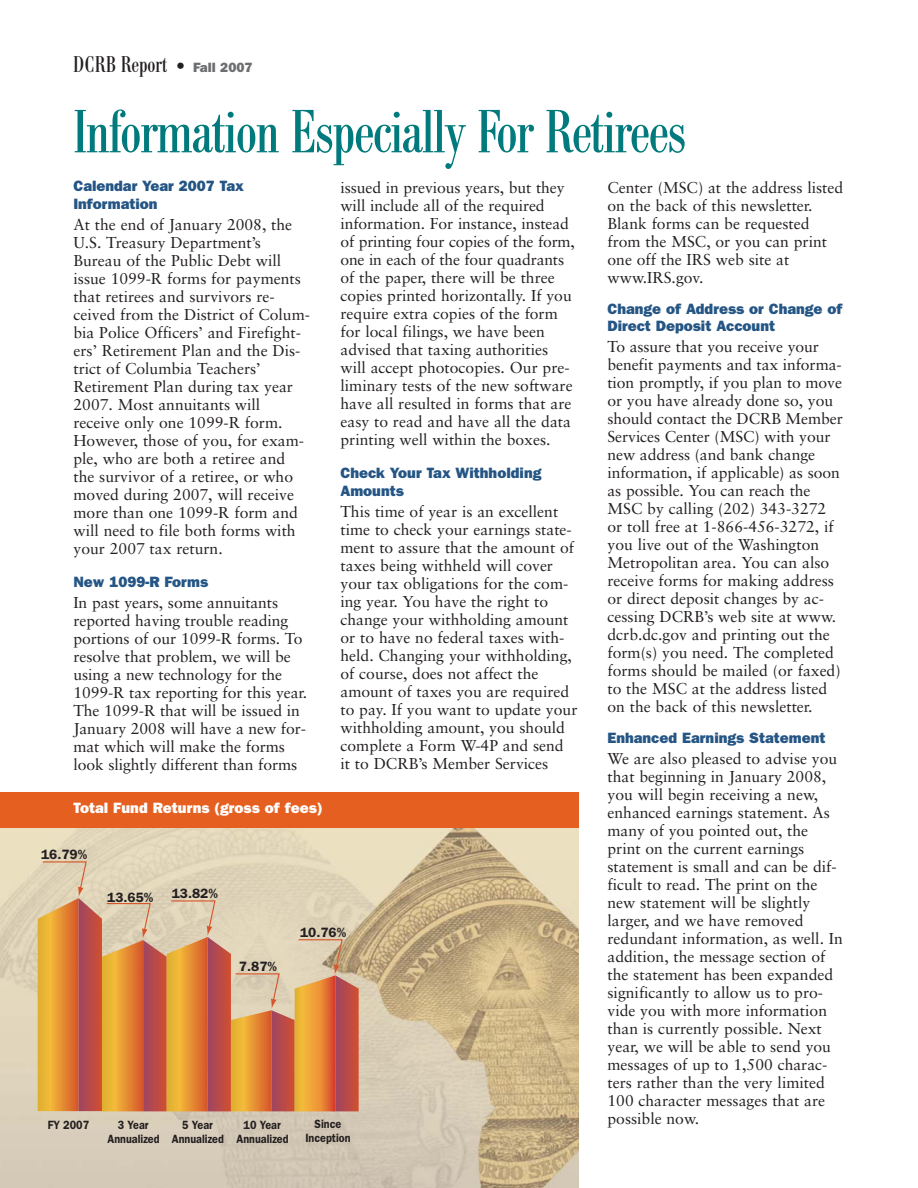
<style>
.page{position:relative;width:918px;height:1188px;background:#fff}
.page>*{position:absolute;margin:0;border:0;box-sizing:border-box;transform-origin:0 0}
.t1{font:condensed 60px "Bodoni BE";letter-spacing:-.02em;color:#007a7c}
.t2{font:condensed 22.5px "Bodoni BE";color:#231f20}
.t3{font:15.75px/18px "Sabon";color:#231f20}
.t4{font:800 15px/18px "Franklin Gothic";color:#245584}
.t5{font:800 15px "Franklin Gothic";color:#fff}
.t6{font:600 13.65px "Franklin Gothic";color:#231f20}
.t7{font:600 12px/14.4px "Franklin Gothic";color:#231f20;text-align:center;scale:.9 1}
.s1{font-family:"Sabon";font-stretch:normal;font-size:18px}
.s2{font-family:"Franklin Gothic";font-weight:800;font-stretch:normal;font-size:13.5px;color:#6d6e70}
</style>
<div class="page">
<img style="left:0;top:828px;width:579px;height:360px">
<div style="left:0;top:793px;width:579px;height:35px;background:#e56020"></div>
<svg style="left:38px;top:861px;width:321px;height:250px;background:#d89b6b"></svg>
<h2 class="t2" style="left:74px;top:55px;width:181px">DCRB Report <span class="s1">•</span> <span class="s2">Fall 2007</span></h2>
<h1 class="t1" style="left:74px;top:109px;width:614px">Information Especially For Retirees</h1>
<p class="t4" style="left:74px;top:178px;width:172px">Calendar Year 2007 Tax<br>Information</p>
<p class="t3" style="left:74px;top:217px;width:238px">At the end of January 2008, the<br>U.S. Treasury Department’s<br>Bureau of the Public Debt will issue 1099-R forms for payments that retirees and survivors re&shy;ceived from the District of Colum&shy;bia Police Officers’ and Firefight&shy;ers’ Retirement Plan and the Dis&shy;trict of Columbia Teachers’<br>Retirement Plan during tax year<br>2007. Most annuitants will receive only one 1099-R form.<br>However, those of you, for exam&shy;ple, who are both a retiree and the survivor of a retiree, or who moved during 2007, will receive more than one 1099-R form and will need to file both forms with your 2007 tax return.</p>
<p class="t4" style="left:74px;top:574px;width:136px">New 1099-R Forms</p>
<p class="t3" style="left:74px;top:595px;width:235px">In past years, some annuitants reported having trouble reading portions of our 1099-R forms. To resolve that problem, we will be using a new technology for the<br>1099-R tax reporting for this year.<br>The 1099-R that will be issued in<br>January 2008 will have a new for&shy;mat which will make the forms look slightly different than forms</p>
<p class="t5" style="left:74px;top:803px;width:250px">Total Fund Returns (gross of fees)</p>
<p class="t6" style="left:41px;top:850px;width:48px">16.79%</p>
<p class="t6" style="left:107px;top:892px;width:48px">13.65%</p>
<p class="t6" style="left:172px;top:889px;width:48px">13.82%</p>
<p class="t3" style="left:340px;top:179px;width:236px">issued in previous years, but they will include all of the required information. For instance, instead of printing four copies of the form, one in each of the four quadrants of the paper, there will be three copies printed horizontally. If you require extra copies of the form for local filings, we have been advised that taxing authorities will accept photocopies. Our pre&shy;liminary tests of the new software have all resulted in forms that are easy to read and have all the data printing well within the boxes.</p>
<p class="t4" style="left:340px;top:465px;width:202px">Check Your Tax Withholding<br>Amounts</p>
<p class="t3" style="left:340px;top:503px;width:238px">This time of year is an excellent time to check your earnings state&shy;ment to assure that the amount of taxes being withheld will cover your tax obligations for the com&shy;ing year. You have the right to change your withholding amount or to have no federal taxes with&shy;held. Changing your withholding, of course, does not affect the amount of taxes you are required to pay. If you want to update your withholding amount, you should complete a Form W-4P and send<br>it to DCRB’s Member Services</p>
<p class="t6" style="left:239px;top:961px;width:40px">7.87%</p>
<p class="t6" style="left:300px;top:927px;width:48px">10.76%</p>
<p class="t7" style="left:48px;top:1119px;width:48px">FY 2007</p>
<p class="t7" style="left:108px;top:1119px;width:59px">3 Year<br>Annualized</p>
<p class="t7" style="left:172px;top:1118px;width:59px">5 Year<br>Annualized</p>
<p class="t7" style="left:237px;top:1118px;width:59px">10 Year<br>Annualized</p>
<p class="t7" style="left:305px;top:1118px;width:52px">Since<br>Inception</p>
<p class="t3" style="left:608px;top:179px;width:237px">Center (MSC) at the address listed on the back of this newsletter.<br>Blank forms can be requested from the MSC, or you can print one off the IRS web site at www.IRS.gov.</p>
<p class="t4" style="left:608px;top:302px;width:236px;line-height:16.5px">Change of Address or Change of<br>Direct Deposit Account</p>
<p class="t3" style="left:608px;top:338px;width:237px">To assure that you receive your benefit payments and tax informa&shy;tion promptly, if you plan to move or you have already done so, you should contact the DCRB Member<br>Services Center (MSC) with your new address (and bank change information, if applicable) as soon as possible. You can reach the<br>MSC by calling (202) 343-3272 or toll free at 1-866-456-3272, if you live out of the Washington<br>Metropolitan area. You can also receive forms for making address or direct deposit changes by ac&shy;cessing DCRB’s web site at www. dcrb.dc.gov and printing out the form(s) you need. The completed forms should be mailed (or faxed) to the MSC at the address listed on the back of this newsletter.</p>
<p class="t4" style="left:608px;top:730px;width:219px">Enhanced Earnings Statement</p>
<p class="t3" style="left:608px;top:751px;width:237px">We are also pleased to advise you that beginning in January 2008, you will begin receiving a new, enhanced earnings statement. As many of you pointed out, the print on the current earnings statement is small and can be dif&shy;ficult to read. The print on the new statement will be slightly larger, and we have removed redundant information, as well. In addition, the message section of the statement has been expanded significantly to allow us to pro&shy;vide you with more information than is currently possible. Next year, we will be able to send you messages of up to 1,500 charac&shy;ters rather than the very limited<br>100 character messages that are possible now.</p>
</div>
